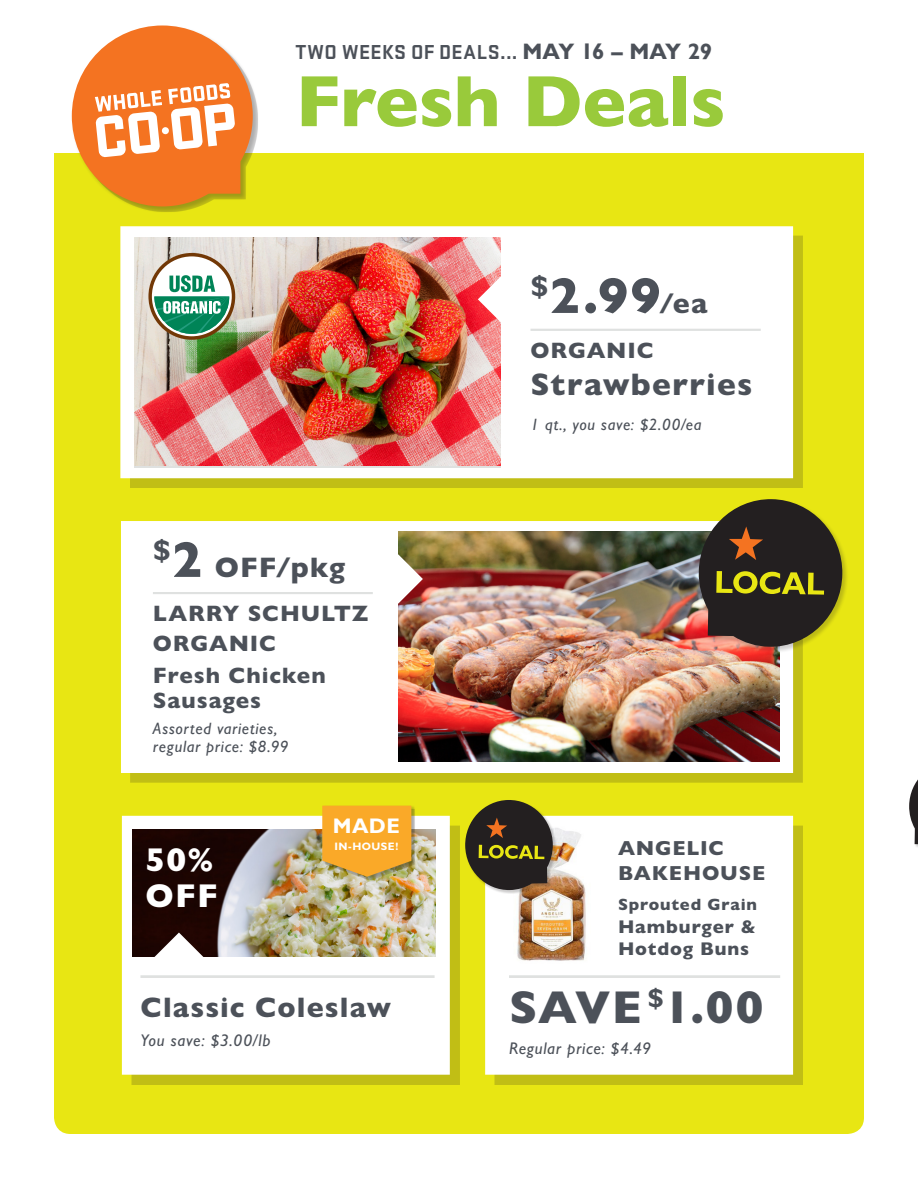
<style>
.page{position:relative;width:918px;height:1188px;background:#fff}
.page>*{position:absolute;margin:0;border:0;box-sizing:border-box;transform-origin:0 0}
.t1{font:800 73.5px "Gill Sans MT Pro";letter-spacing:-.005em;color:#99ca3b}
.t2{font:800 51px "Gill Sans MT Pro";color:#4c5159}
.t3{font:800 46.5px "Gill Sans MT Pro";letter-spacing:.02em;color:#4c5159}
.t4{font:800 33.3px/36px "Gill Sans MT Pro";color:#fff}
.t5{font:800 31.5px "Gill Sans MT Pro";letter-spacing:.04em;color:#4c5159}
.t6{font:800 28.5px "Gill Sans MT Pro";letter-spacing:.04em;color:#4c5159}
.t7{font:800 22.5px/30px "Gill Sans MT Pro";letter-spacing:.04em;color:#4c5159}
.t8{font:700 21.15px "Gill Sans MT Pro";color:#fff}
.t9{font:700 21px "Stratum 2";letter-spacing:.025em;color:#4c5159}
.t10{font:800 20.55px/25.7px "Gill Sans MT Pro";letter-spacing:.035em;color:#4c5159}
.t11{font:800 18.6px/22.5px "Gill Sans MT Pro";letter-spacing:.045em;color:#4c5159}
.t12{font:italic 500 16.95px "Gill Sans MT Pro";letter-spacing:.04em;color:#4c5159}
.t13{font:italic 500 16.5px/18px "Gill Sans MT Pro";letter-spacing:.045em;color:#4c5159}
.t14{font:800 16.5px "Gill Sans MT Pro";letter-spacing:.05em;color:#4c5159}
.t15{font:700 10.8px "Gill Sans MT Pro";letter-spacing:.04em;color:#fff}
.s1{font-family:"Gill Sans MT Pro";font-size:22.5px}
.s2{font-size:51px}
.s3{font-size:28.5px}
</style>
<div class="page">
<div style="left:54px;top:153px;width:810px;height:392px;background:#e8e613"></div>
<div style="left:54px;top:466px;width:810px;height:668px;background:#e8e613;border-radius:17px"></div>
<div style="left:495px;top:826px;width:308px;height:259px;background:#c1be15"></div>
<div style="left:485px;top:816px;width:308px;height:259px;background:#fff"></div>
<img style="left:499px;top:821px;width:104px;height:155px">
<div style="left:130px;top:236px;width:673px;height:252px;background:#231f20;opacity:.2"></div>
<div style="left:120px;top:226px;width:673px;height:252px;background:#fff"></div>
<img style="left:135px;top:238px;width:366px;height:228px">
<svg style="left:148px;top:254px;width:86px;height:85px"></svg>
<svg style="left:478px;top:275px;width:23px;height:49px"></svg>
<div style="left:130px;top:531px;width:673px;height:252px;background:#c1be15"></div>
<div style="left:121px;top:521px;width:672px;height:252px;background:#fff"></div>
<img style="left:398px;top:532px;width:381px;height:230px">
<svg style="left:398px;top:554px;width:25px;height:50px"></svg>
<div style="left:71px;top:25px;width:188px;height:188px;background:#231f20;opacity:.22"></div>
<svg style="left:72px;top:26px;width:181px;height:180px"></svg>
<hr style="left:153px;top:592px;width:220px;height:2px;background:#dfe1e0">
<div style="left:698px;top:499px;width:151px;height:154px;background:#231f20;opacity:.22"></div>
<svg style="left:699px;top:499px;width:144px;height:148px;background:#574d23"></svg>
<hr style="left:531px;top:329px;width:230px;height:2px;background:#dfe1e0">
<svg style="left:909px;top:779px;width:9px;height:68px"></svg>
<div style="left:148px;top:253px;width:87px;height:87px;border:3px solid #723806;border-radius:50%"></div>
<svg style="left:154px;top:275px;width:75px;height:59px"></svg>
<div style="left:132px;top:826px;width:328px;height:259px;background:#c1be15"></div>
<div style="left:122px;top:816px;width:328px;height:259px;background:#fff"></div>
<img style="left:133px;top:830px;width:302px;height:127px">
<svg style="left:154px;top:933px;width:50px;height:24px"></svg>
<hr style="left:140px;top:975px;width:295px;height:3px;background:#dfe1e0">
<hr style="left:509px;top:975px;width:271px;height:3px;background:#dfe1e0">
<div style="left:322px;top:806px;width:94px;height:75px;background:#231f20;opacity:.22"></div>
<svg style="left:322px;top:806px;width:90px;height:71px;background:#efa730"></svg>
<div style="left:465px;top:800px;width:92px;height:94px;background:#231f20;opacity:.22"></div>
<svg style="left:465px;top:800px;width:88px;height:90px;background:#564f24"></svg>
<p class="t9" style="left:296px;top:37px;width:419px">TWO WEEKS OF DEALS... <span class="s1">MAY 16 – MAY 29</span></p>
<p class="t1" style="left:296px;top:58px;width:432px">Fresh Deals</p>
<p class="t6" style="left:153px;top:550px;width:194px"><sup>$</sup><span class="s2">2</span> OFF/pkg</p>
<p class="t7" style="left:153px;top:598px;width:217px">LARRY SCHULTZ<br>ORGANIC</p>
<p class="t7" style="left:153px;top:662px;width:174px;line-height:25.5px">Fresh Chicken<br>Sausages</p>
<p class="t13" style="left:153px;top:719px;width:137px">Assorted varieties, regular price: $8.99</p>
<p class="t4" style="left:146px;top:841px;width:74px">50%<br>OFF</p>
<p class="t8" style="left:333px;top:813px;width:68px">MADE</p>
<p class="t15" style="left:334px;top:840px;width:65px">IN-HOUSE!</p>
<p class="t6" style="left:140px;top:990px;width:252px">Classic Coleslaw</p>
<p class="t12" style="left:140px;top:1030px;width:131px">You save: $3.00/lb</p>
<p class="t2" style="left:531px;top:265px;width:178px"><sup>$</sup>2.99<span class="s3">/ea</span></p>
<p class="t7" style="left:531px;top:335px;width:125px">ORGANIC</p>
<p class="t5" style="left:531px;top:366px;width:223px">Strawberries</p>
<p class="t13" style="left:531px;top:415px;width:172px">1 qt., you save: $2.00/ea</p>
<p class="t10" style="left:618px;top:835px;width:149px">ANGELIC<br>BAKEHOUSE</p>
<p class="t14" style="left:618px;top:895px;width:141px">Sprouted Grain</p>
<p class="t11" style="left:618px;top:915px;width:140px">Hamburger &amp;<br>Hotdog Buns</p>
<p class="t3" style="left:509px;top:980px;width:256px">SAVE <sup>$</sup>1.00</p>
<p class="t12" style="left:509px;top:1038px;width:144px">Regular price: $4.49</p>
</div>
